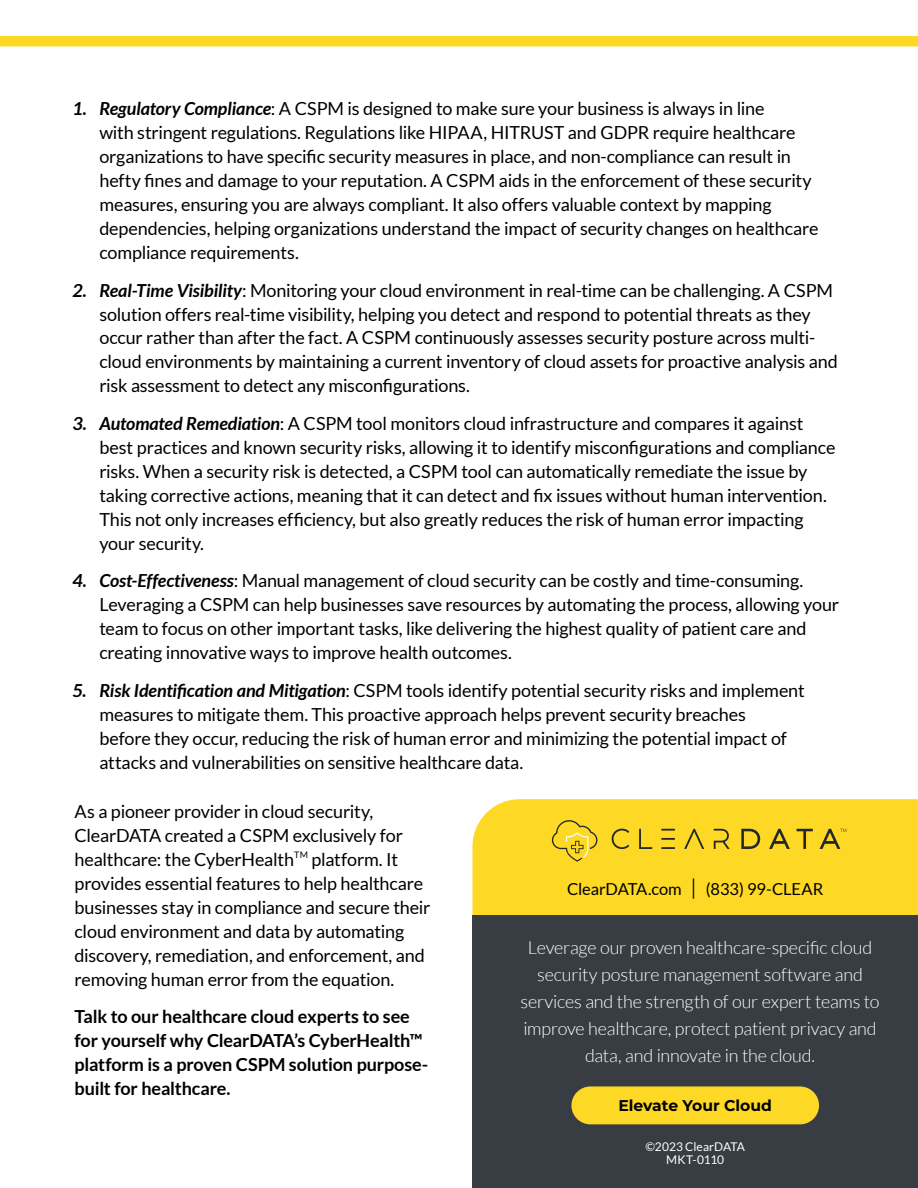
<style>
.page{position:relative;width:918px;height:1188px;background:#fff}
.page>*{position:absolute;margin:0;border:0;box-sizing:border-box;transform-origin:0 0}
.t1{font:18px/24px "Lato";letter-spacing:-.01em;color:#000}
.t2{font:300 18px/27px "Lato";letter-spacing:-.01em;color:#fff;text-align:center}
.t3{font:700 18px/24px "Lato";letter-spacing:-.01em;color:#000}
.t4{font:16.5px "Lato";letter-spacing:-.005em;color:#000}
.t5{font:700 15.6px "Montserrat";color:#000}
.t6{font:12px/13.5px "Lato";color:#fff;text-align:center}
.s1{font-weight:700;font-style:italic}
.s2{font-size:21.6px}
</style>
<div class="page">
<div style="left:472px;top:799px;width:446px;height:117px;background:#fdd824"></div>
<div style="left:472px;top:916px;width:446px;height:272px;background:#373d43"></div>
<svg style="left:612px;top:829px;width:17px;height:20px"></svg>
<svg style="left:639px;top:829px;width:13px;height:20px"></svg>
<svg style="left:684px;top:829px;width:20px;height:20px"></svg>
<svg style="left:714px;top:829px;width:16px;height:20px"></svg>
<svg style="left:797px;top:829px;width:16px;height:20px"></svg>
<svg style="left:661px;top:829px;width:14px;height:2px"></svg>
<svg style="left:661px;top:847px;width:14px;height:2px"></svg>
<svg style="left:661px;top:838px;width:14px;height:2px"></svg>
<svg style="left:741px;top:829px;width:19px;height:20px"></svg>
<svg style="left:769px;top:829px;width:21px;height:20px"></svg>
<svg style="left:552px;top:820px;width:45px;height:42px;background:#e6c62b"></svg>
<svg style="left:820px;top:829px;width:26px;height:20px"></svg>
<div style="left:571px;top:1086px;width:248px;height:38px;background:#fdd824;border-radius:19px"></div>
<div style="left:0;top:36px;width:918px;height:10px;background:#fdd824"></div>
<p class="t1" style="left:99px;top:96px;width:721px;text-indent:-27px"><span class="s1">1. Regulatory Compliance</span>: A CSPM is designed to make sure your business is always in line<br>with stringent regulations. Regulations like HIPAA, HITRUST and GDPR require healthcare organizations to have specific security measures in place, and non-compliance can result in hefty fines and damage to your reputation. A CSPM aids in the enforcement of these security measures, ensuring you are always compliant. It also offers valuable context by mapping dependencies, helping organizations understand the impact of security changes on healthcare compliance requirements.</p>
<p class="t1" style="left:99px;top:278px;width:740px;text-indent:-27px"><span class="s1">2. Real-Time Visibility</span>: Monitoring your cloud environment in real-time can be challenging. A CSPM solution offers real-time visibility, helping you detect and respond to potential threats as they occur rather than after the fact. A CSPM continuously assesses security posture across multi&shy;cloud environments by maintaining a current inventory of cloud assets for proactive analysis and risk assessment to detect any misconfigurations.</p>
<p class="t1" style="left:99px;top:411px;width:738px;text-indent:-27px"><span class="s1">3. Automated Remediation</span>: A CSPM tool monitors cloud infrastructure and compares it against best practices and known security risks, allowing it to identify misconfigurations and compliance risks. When a security risk is detected, a CSPM tool can automatically remediate the issue by taking corrective actions, meaning that it can detect and fix issues without human intervention.<br>This not only increases efficiency, but also greatly reduces the risk of human error impacting your security.</p>
<p class="t1" style="left:99px;top:569px;width:741px;text-indent:-27px"><span class="s1">4. Cost-Effectiveness</span>: Manual management of cloud security can be costly and time-consuming.<br>Leveraging a CSPM can help businesses save resources by automating the process, allowing your team to focus on other important tasks, like delivering the highest quality of patient care and creating innovative ways to improve health outcomes.</p>
<p class="t1" style="left:99px;top:678px;width:707px;text-indent:-27px"><span class="s1">5. Risk Identification and Mitigation</span>: CSPM tools identify potential security risks and implement measures to mitigate them. This proactive approach helps prevent security breaches<br>before they occur, reducing the risk of human error and minimizing the potential impact of attacks and vulnerabilities on sensitive healthcare data.</p>
<p class="t1" style="left:75px;top:799px;width:358px">As a pioneer provider in cloud security, ClearDATA created a CSPM exclusively for healthcare: the CyberHealth<sup>TM</sup> platform. It provides essential features to help healthcare businesses stay in compliance and secure their cloud environment and data by automating discovery, remediation, and enforcement, and removing human error from the equation.</p>
<p class="t3" style="left:75px;top:1005px;width:355px">Talk to our healthcare cloud experts to see for yourself why ClearDATA’s CyberHealth™ platform is a proven CSPM solution purpose&shy;built for healthcare.</p>
<p class="t4" style="left:567px;top:879px;width:258px">ClearDATA.com <span class="s2">|</span> (833) 99-CLEAR</p>
<p class="t2" style="left:521px;top:934px;width:361px">Leverage our proven healthcare-specific cloud security posture management software and services and the strength of our expert teams to improve healthcare, protect patient privacy and data, and innovate in the cloud.</p>
<p class="t5" style="left:618px;top:1096px;width:155px">Elevate Your Cloud</p>
<p class="t6" style="left:645px;top:1139px;width:101px">©2023 ClearDATA<br>MKT-0110</p>
</div>
